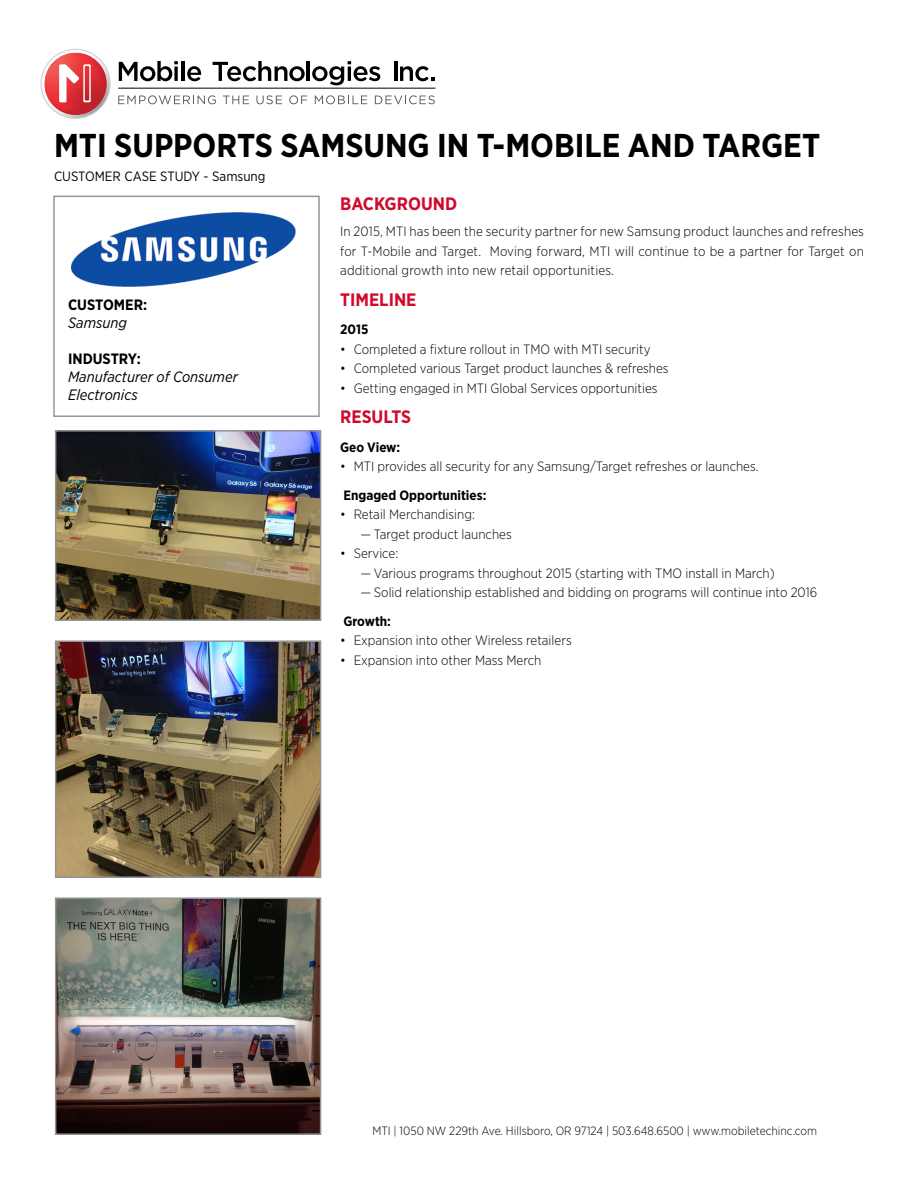
<style>
.page{position:relative;width:918px;height:1188px;background:#fff}
.page>*{position:absolute;margin:0;border:0;box-sizing:border-box;transform-origin:0 0}
.t1{font:700 33px "Gotham Narrow";color:#000}
.t2{font:700 18px "Gotham Narrow";color:#d00a2c}
.t3{font:italic 15px/18px "Gotham Narrow";color:#000}
.t4{font:700 15px "Gotham Narrow";color:#000}
.t5{font:300 13.5px/19.5px "Gotham Narrow";color:#000;text-align:justify}
.t6{font:700 13.5px "Gotham Narrow";color:#000}
.t7{font:13.5px "Gotham Narrow";color:#000}
.t8{font:300 12px "Gotham Narrow";color:#000}
</style>
<div class="page">
<svg style="left:119px;top:61px;width:59px;height:20px"></svg>
<hr style="left:181px;top:61px;width:4px;height:20px;background:#000">
<svg style="left:187px;top:66px;width:14px;height:15px"></svg>
<svg style="left:213px;top:61px;width:92px;height:20px"></svg>
<hr style="left:307px;top:61px;width:3px;height:20px;background:#000">
<svg style="left:312px;top:61px;width:68px;height:24px"></svg>
<hr style="left:394px;top:62px;width:3px;height:19px;background:#000">
<svg style="left:400px;top:66px;width:35px;height:15px"></svg>
<hr style="left:118px;top:88px;width:318px;height:1px;background:#020202">
<svg style="left:41px;top:49px;width:69px;height:69px"></svg>
<div style="left:40px;top:49px;width:71px;height:70px;border:1px solid #d1d2d3;border-radius:50%"></div>
<svg style="left:45px;top:53px;width:62px;height:62px"></svg>
<svg style="left:118px;top:95px;width:98px;height:9px"></svg>
<svg style="left:223px;top:96px;width:26px;height:8px"></svg>
<svg style="left:256px;top:95px;width:26px;height:9px"></svg>
<svg style="left:289px;top:95px;width:18px;height:9px"></svg>
<svg style="left:315px;top:95px;width:52px;height:9px"></svg>
<svg style="left:375px;top:95px;width:60px;height:9px"></svg>
<img style="left:58px;top:433px;width:260px;height:185px">
<div style="left:55px;top:430px;width:266px;height:191px;border:2px solid #939598"></div>
<img style="left:58px;top:643px;width:260px;height:232px">
<div style="left:55px;top:640px;width:266px;height:238px;border:2px solid #939598"></div>
<img style="left:58px;top:900px;width:260px;height:232px">
<div style="left:55px;top:897px;width:266px;height:238px;border:2px solid #939598"></div>
<div style="left:53px;top:196px;width:267px;height:221px;border:2px solid #939598"></div>
<img style="left:72px;top:212px;width:223px;height:75px">
<h1 class="t1" style="left:54px;top:124px;width:768px">MTI SUPPORTS SAMSUNG IN T-MOBILE AND TARGET</h1>
<p class="t7" style="left:54px;top:167px;width:213px">CUSTOMER CASE STUDY - Samsung</p>
<p class="t4" style="left:68px;top:295px;width:81px">CUSTOMER:</p>
<p class="t3" style="left:68px;top:314px;width:60px">Samsung</p>
<p class="t4" style="left:68px;top:349px;width:74px">INDUSTRY:</p>
<p class="t3" style="left:68px;top:368px;width:171px">Manufacturer of Consumer<br>Electronics</p>
<h2 class="t2" style="left:340px;top:192px;width:119px">BACKGROUND</h2>
<p class="t5" style="left:340px;top:221px;width:525px">In 2015, MTI has been the security partner for new Samsung product launches and refreshes for T-Mobile and Target. Moving forward, MTI will continue to be a partner for Target on additional growth into new retail opportunities.</p>
<h2 class="t2" style="left:340px;top:288px;width:78px">TIMELINE</h2>
<p class="t6" style="left:340px;top:321px;width:30px">2015</p>
<p class="t5" style="left:340px;top:339px;width:312px">• Completed a fixture rollout in TMO with MTI security</p>
<p class="t5" style="left:340px;top:359px;width:330px">• Completed various Target product launches &amp; refreshes</p>
<p class="t5" style="left:340px;top:378px;width:319px">• Getting engaged in MTI Global Services opportunities</p>
<h2 class="t2" style="left:340px;top:406px;width:72px">RESULTS</h2>
<p class="t6" style="left:340px;top:439px;width:62px">Geo View:</p>
<p class="t5" style="left:340px;top:457px;width:420px">• MTI provides all security for any Samsung/Target refreshes or launches.</p>
<p class="t6" style="left:343px;top:487px;width:144px">Engaged Opportunities:</p>
<p class="t5" style="left:340px;top:505px;width:136px">• Retail Merchandising:</p>
<p class="t5" style="left:360px;top:524px;width:153px">— Target product launches</p>
<p class="t5" style="left:340px;top:544px;width:60px">• Service:</p>
<p class="t5" style="left:360px;top:563px;width:416px">— Various programs throughout 2015 (starting with TMO install in March)</p>
<p class="t5" style="left:360px;top:583px;width:458px">— Solid relationship established and bidding on programs will continue into 2016</p>
<p class="t6" style="left:343px;top:612px;width:49px">Growth:</p>
<p class="t5" style="left:340px;top:631px;width:233px">• Expansion into other Wireless retailers</p>
<p class="t5" style="left:340px;top:650px;width:203px">• Expansion into other Mass Merch</p>
<p class="t8" style="left:372px;top:1123px;width:446px">MTI | 1050 NW 229th Ave. Hillsboro, OR 97124 | 503.648.6500 | www.mobiletechinc.com</p>
</div>
